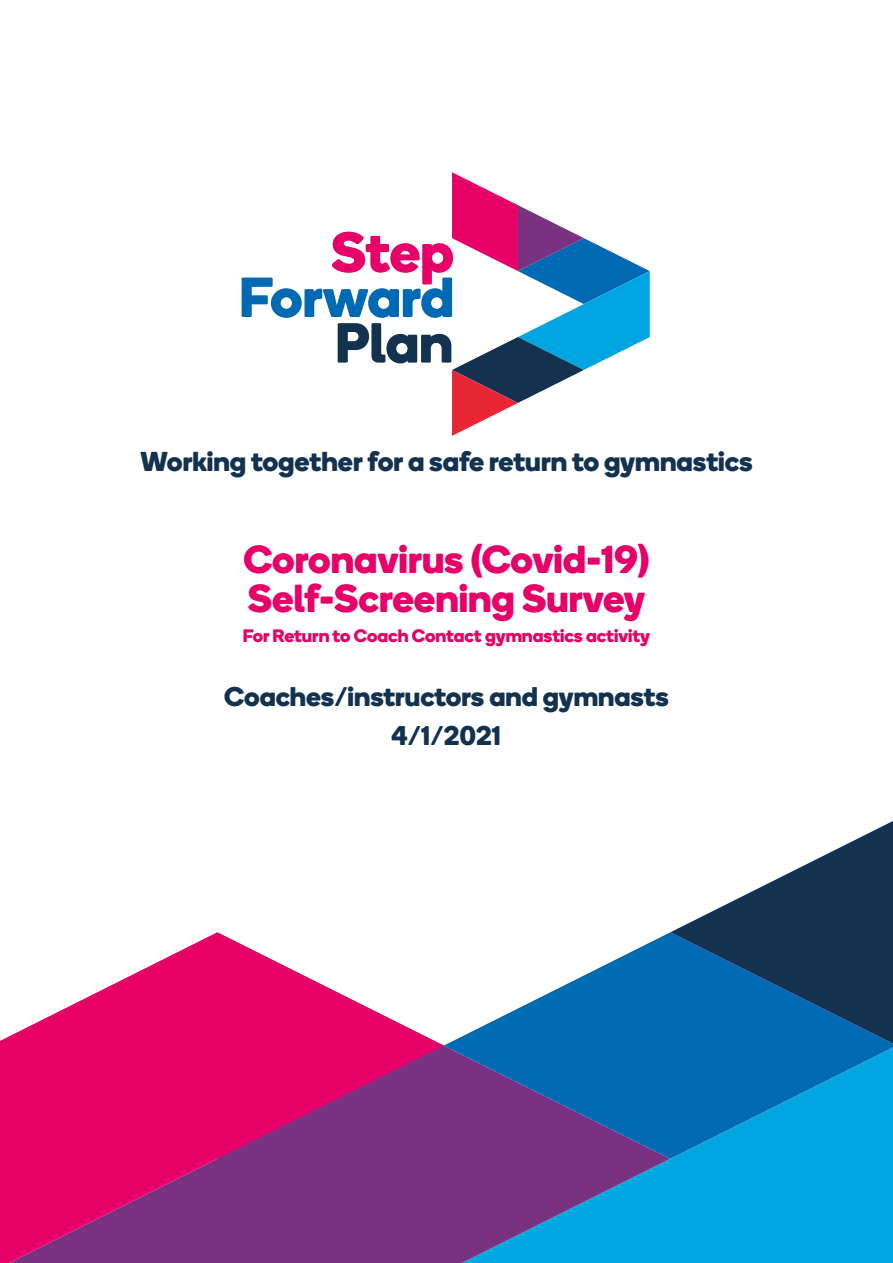
<style>
.page{position:relative;width:893px;height:1263px;background:#fff}
.page>*{position:absolute;margin:0;border:0;box-sizing:border-box;transform-origin:0 0}
.t1{font:700 39px/39px "Boing";color:#e60067}
.t2{font:700 27.3px "Boing";letter-spacing:-.005em;color:#123250}
.t3{font:700 27px/39px "Boing";color:#123250;text-align:center}
.t4{font:700 18px "Boing";color:#e60067}
</style>
<div class="page">
<svg style="left:444px;top:932px;width:449px;height:227px"></svg>
<svg style="left:462px;top:1047px;width:431px;height:216px"></svg>
<svg style="left:670px;top:821px;width:223px;height:223px"></svg>
<svg style="left:0;top:932px;width:444px;height:331px;fill:#e60067"></svg>
<svg style="left:242px;top:172px;width:408px;height:264px"></svg>
<p class="t2" style="left:140px;top:442px;width:614px">Working together for a safe return to gymnastics</p>
<h1 class="t1" style="left:244px;top:538px;width:407px">Coronavirus (Covid-19)<br>Self-Screening Survey</h1>
<p class="t4" style="left:243px;top:622px;width:409px">For Return to Coach Contact gymnastics activity</p>
<p class="t3" style="left:224px;top:676px;width:446px">Coaches/instructors and gymnasts<br>4/1/2021</p>
</div>
